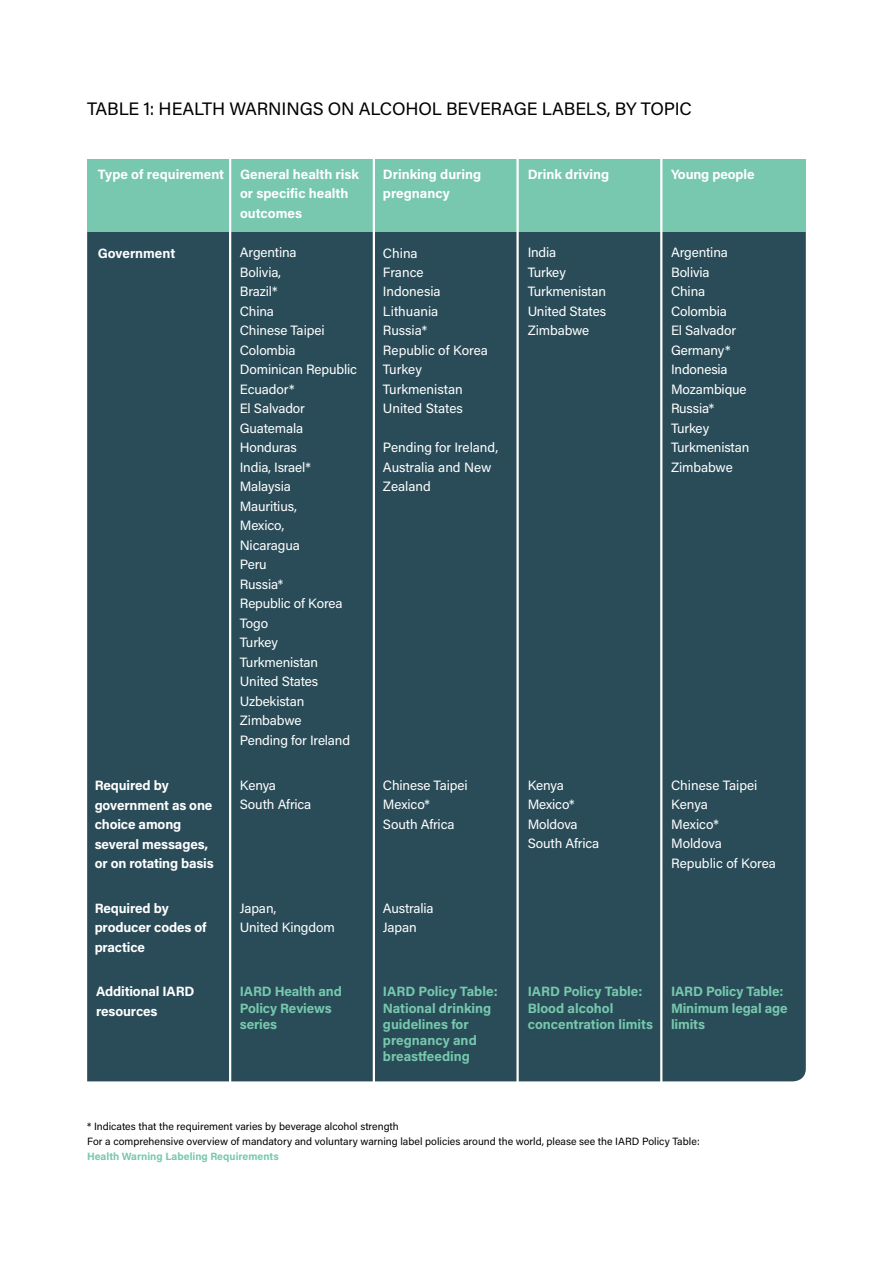
<style>
.page{position:relative;width:893px;height:1263px;background:#fff}
.page>*{position:absolute;margin:0;border:0;box-sizing:border-box;transform-origin:0 0}
.t1{font:18px "Acumin Pro";letter-spacing:-.01em;color:#000}
.t2{font:13.5px/19.5px "Acumin Pro";letter-spacing:-.01em;color:#fff}
.t3{font:700 13.5px/19.5px "Acumin Pro";letter-spacing:-.005em;color:#fff}
.t4{font:700 13.5px/16.2px "Acumin Pro";letter-spacing:-.005em;color:#77c8ae}
.t5{font:10.5px/15px "Acumin Pro";color:#000}
.t6{font:700 10.5px "Acumin Pro";color:#77c8ae}
</style>
<div class="page">
<div style="left:87px;top:231px;width:719px;height:850px;background:#2a4c58"></div>
<div style="left:87px;top:159px;width:719px;height:72px;background:#77c8ae"></div>
<hr style="left:229px;top:153px;width:2px;height:931px;background:#fff">
<hr style="left:373px;top:152px;width:2px;height:931px;background:#fff">
<hr style="left:660px;top:151px;width:2px;height:934px;background:#fff">
<hr style="left:516px;top:149px;width:3px;height:934px;background:#fff">
<h1 class="t1" style="left:87px;top:96px;width:606px">TABLE 1: HEALTH WARNINGS ON ALCOHOL BEVERAGE LABELS, BY TOPIC</h1>
<p class="t3" style="left:240px;top:164px;width:120px;text-indent:-142px">Type of requirement General health risk or specific health outcomes</p>
<p class="t3" style="left:383px;top:164px;width:100px">Drinking during pregnancy</p>
<p class="t3" style="left:528px;top:164px;width:83px">Drink driving</p>
<p class="t3" style="left:671px;top:164px;width:85px">Young people</p>
<p class="t2" style="left:240px;top:242px;width:119px">Argentina<br>Bolivia,<br>Brazil*<br>China<br>Chinese Taipei<br>Colombia<br>Dominican Republic<br>Ecuador*<br>El Salvador<br>Guatemala<br>Honduras<br>India, Israel*<br>Malaysia<br>Mauritius,<br>Mexico,<br>Nicaragua<br>Peru<br>Russia*<br>Republic of Korea<br>Togo<br>Turkey<br>Turkmenistan<br>United States<br>Uzbekistan<br>Zimbabwe<br>Pending for Ireland</p>
<p class="t3" style="left:98px;top:242px;width:79px">Government</p>
<p class="t2" style="left:383px;top:242px;width:107px">China<br>France<br>Indonesia<br>Lithuania<br>Russia*<br>Republic of Korea<br>Turkey<br>Turkmenistan<br>United States</p>
<p class="t2" style="left:383px;top:437px;width:117px">Pending for Ireland,<br>Australia and New<br>Zealand</p>
<p class="t2" style="left:528px;top:242px;width:80px">India<br>Turkey<br>Turkmenistan<br>United States<br>Zimbabwe</p>
<p class="t2" style="left:671px;top:242px;width:80px">Argentina<br>Bolivia<br>China<br>Colombia<br>El Salvador<br>Germany*<br>Indonesia<br>Mozambique<br>Russia*<br>Turkey<br>Turkmenistan<br>Zimbabwe</p>
<p class="t3" style="left:95px;top:775px;width:121px">Required by government as one choice among several messages, or on rotating basis</p>
<p class="t2" style="left:383px;top:775px;width:86px">Chinese Taipei<br>Mexico*<br>South Africa</p>
<p class="t2" style="left:671px;top:775px;width:107px">Chinese Taipei<br>Kenya<br>Mexico*<br>Moldova<br>Republic of Korea</p>
<p class="t2" style="left:240px;top:775px;width:73px">Kenya<br>South Africa</p>
<p class="t2" style="left:528px;top:775px;width:73px">Kenya<br>Mexico*<br>Moldova<br>South Africa</p>
<p class="t3" style="left:95px;top:898px;width:114px">Required by producer codes of practice</p>
<p class="t2" style="left:240px;top:898px;width:96px">Japan,<br>United Kingdom</p>
<p class="t2" style="left:383px;top:898px;width:52px">Australia<br>Japan</p>
<p class="t3" style="left:96px;top:981px;width:100px">Additional IARD resources</p>
<p class="t4" style="left:240px;top:983px;width:104px">IARD Health and<br>Policy Reviews series</p>
<p class="t4" style="left:383px;top:983px;width:116px">IARD Policy Table:<br>National drinking guidelines for pregnancy and breastfeeding</p>
<p class="t4" style="left:671px;top:983px;width:118px">IARD Policy Table:<br>Minimum legal age limits</p>
<p class="t4" style="left:528px;top:983px;width:127px">IARD Policy Table:<br>Blood alcohol concentration limits</p>
<p class="t5" style="left:87px;top:1119px;width:614px">* Indicates that the requirement varies by beverage alcohol strength<br>For a comprehensive overview of mandatory and voluntary warning label policies around the world, please see the IARD Policy Table:</p>
<p class="t6" style="left:87px;top:1149px;width:193px">Health Warning Labeling Requirements</p>
</div>
